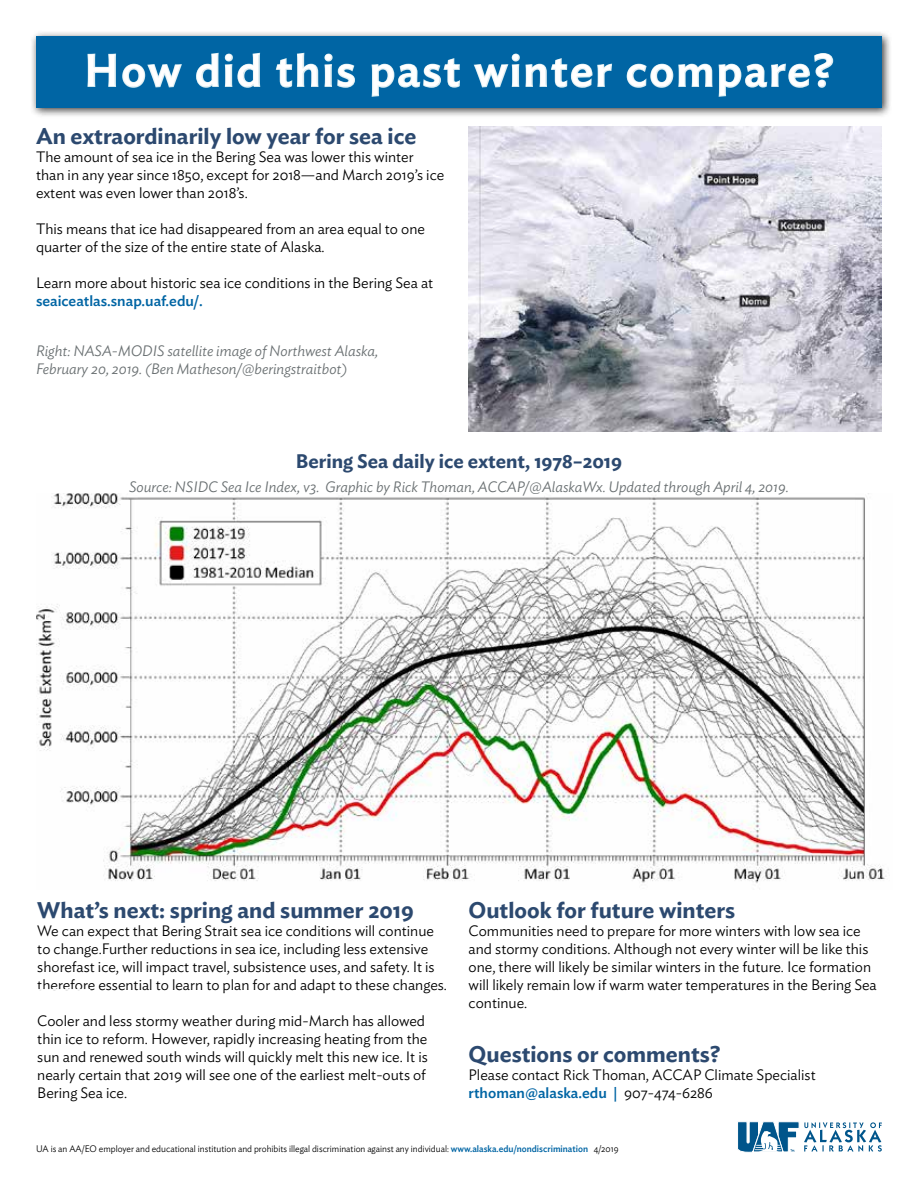
<style>
.page{position:relative;width:918px;height:1188px;background:#fff}
.page>*{position:absolute;margin:0;border:0;box-sizing:border-box;transform-origin:0 0}
.t1{font:500 45px "Ideal Sans";letter-spacing:.05em;color:#fff}
.t2{font:600 22.5px "Ideal Sans";color:#2c496f}
.t3{font:600 19.5px "Ideal Sans";color:#2c496f}
.t4{font:300 15px/18px "Ideal Sans";color:#000}
.t5{font:italic 300 15px/18px "Ideal Sans";color:#6a7072}
.t6{font:500 15px "Ideal Sans";color:#0065a4}
.t7{font:300 9.45px "Ideal Sans";color:#000;scale:.95 1}
.s1{font-weight:500;color:#0065a4}
</style>
<div class="page">
<img style="left:36px;top:494px;width:850px;height:389px">
<img style="left:469px;top:126px;width:413px;height:306px">
<svg style="left:737px;top:1121px;width:145px;height:32px"></svg>
<div style="left:30px;top:30px;width:863px;height:89px;background:#000;opacity:.75"></div>
<div style="left:36px;top:36px;width:846px;height:72px;background:#0065a4"></div>
<svg style="left:87px;top:53px;width:95px;height:35px"></svg>
<svg style="left:196px;top:52px;width:65px;height:36px"></svg>
<svg style="left:275px;top:52px;width:80px;height:36px"></svg>
<svg style="left:371px;top:58px;width:90px;height:61px"></svg>
<svg style="left:473px;top:53px;width:139px;height:35px"></svg>
<svg style="left:626px;top:53px;width:208px;height:142px"></svg>
<h1 class="t1" style="left:84px;top:36px;width:751px">How did this past winter compare?</h1>
<h2 class="t2" style="left:36px;top:118px;width:382px">An extraordinarily low year for sea ice</h2>
<p class="t4" style="left:36px;top:146px;width:410px">The amount of sea ice in the Bering Sea was lower this winter than in any year since 1850, except for 2018—and March 2019’s ice extent was even lower than 2018’s.</p>
<p class="t4" style="left:36px;top:218px;width:391px">This means that ice had disappeared from an area equal to one quarter of the size of the entire state of Alaska.</p>
<p class="t4" style="left:36px;top:272px;width:399px">Learn more about historic sea ice conditions in the Bering Sea at</p>
<p class="t6" style="left:36px;top:289px;width:168px">seaiceatlas.snap.uaf.edu/.</p>
<p class="t5" style="left:36px;top:340px;width:344px">Right: NASA-MODIS satellite image of Northwest Alaska,<br>February 20, 2019. (Ben Matheson/@beringstraitbot)</p>
<h3 class="t3" style="left:296px;top:446px;width:328px">Bering Sea daily ice extent, 1978–2019</h3>
<p class="t5" style="left:129px;top:476px;width:661px">Source: NSIDC Sea Ice Index, v3. Graphic by Rick Thoman, ACCAP/@AlaskaWx. Updated through April 4, 2019.</p>
<h2 class="t2" style="left:37px;top:892px;width:378px">What’s next: spring and summer 2019</h2>
<p class="t4" style="left:37px;top:920px;width:411px">We can expect that Bering Strait sea ice conditions will continue to change.Further reductions in sea ice, including less extensive shorefast ice, will impact travel, subsistence uses, and safety. It is therefore essential to learn to plan for and adapt to these changes.</p>
<p class="t4" style="left:37px;top:1010px;width:392px">Cooler and less stormy weather during mid-March has allowed thin ice to reform. However, rapidly increasing heating from the sun and renewed south winds will quickly melt this new ice. It is nearly certain that 2019 will see one of the earliest melt-outs of Bering Sea ice.</p>
<h2 class="t2" style="left:469px;top:892px;width:268px">Outlook for future winters</h2>
<p class="t4" style="left:469px;top:920px;width:410px">Communities need to prepare for more winters with low sea ice and stormy conditions. Although not every winter will be like this one, there will likely be similar winters in the future. Ice formation will likely remain low if warm water temperatures in the Bering Sea continue.</p>
<h2 class="t2" style="left:469px;top:1036px;width:253px">Questions or comments?</h2>
<p class="t4" style="left:469px;top:1064px;width:349px">Please contact Rick Thoman, ACCAP Climate Specialist <span class="s1">rthoman@alaska.edu |</span> 907-474-6286</p>
<p class="t7" style="left:36px;top:1141px;width:615px">UA is an AA/EO employer and educational institution and prohibits illegal discrimination against any individual: <span class="s1">www.alaska.edu/nondiscrimination</span> 4/2019</p>
</div>
